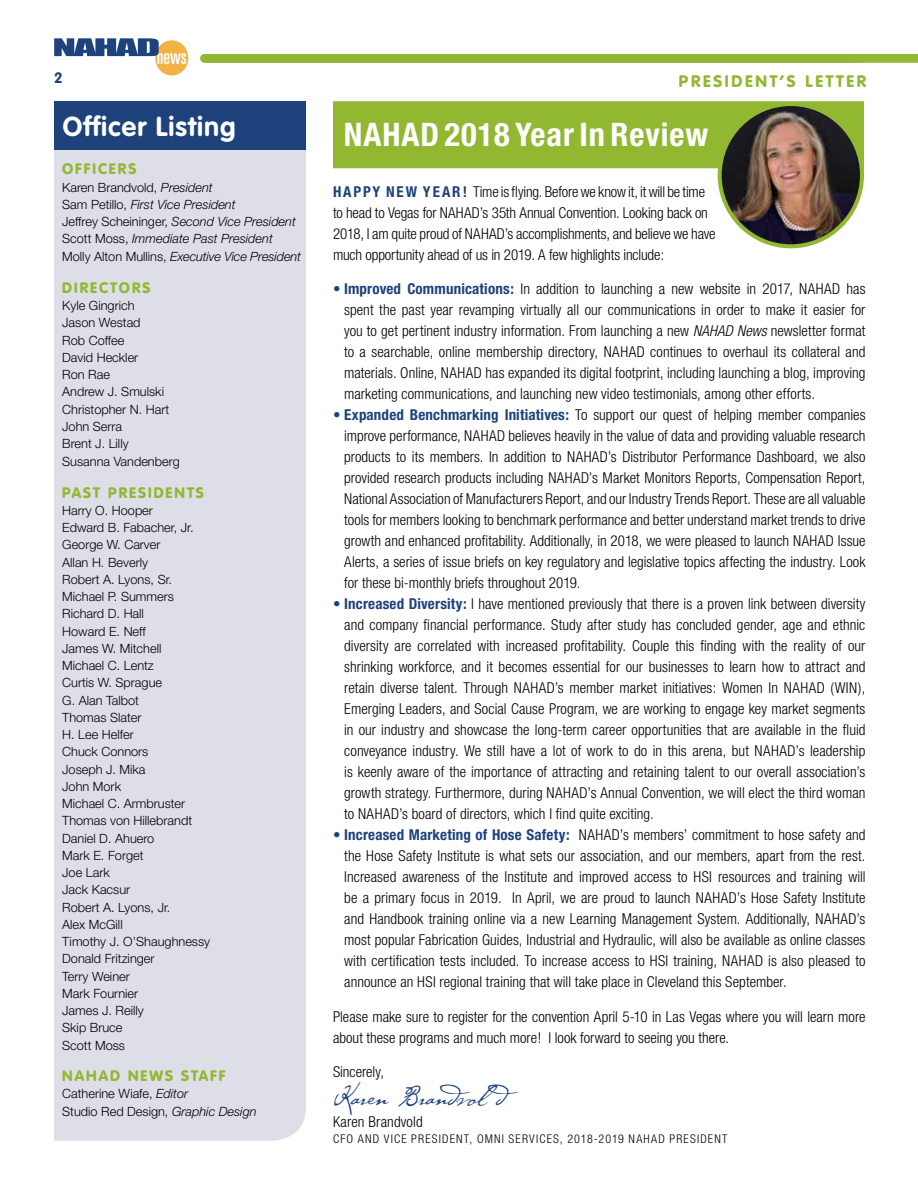
<style>
.page{position:relative;width:918px;height:1188px;background:#fff}
.page>*{position:absolute;margin:0;border:0;box-sizing:border-box;transform-origin:0 0}
.t1{font:700 condensed 32.4px "Helvetica Neue";letter-spacing:.03em;color:#fff}
.t2{font:28.5px "Cezanne";letter-spacing:-.005em;color:#1e427c}
.t3{font:700 27px "VAG Rounded";letter-spacing:.04em;color:#fff}
.t4{font:ultra-condensed 21.3px "Univers";color:#fff;scale:.94 1}
.t5{font:900 16.5px "VAG Rounded";letter-spacing:.16em;color:#92b832}
.t6{font:300 condensed 15px/21px "Helvetica Neue";color:#000;text-align:justify}
.t7{font:900 15px "VAG Rounded";letter-spacing:.13em;color:#92b832}
.t8{font:700 15px "VAG Rounded";color:#1e427c}
.t9{font:300 12.75px/17.2px "Helvetica Neue";color:#000}
.t10{font:italic 300 12.75px/17.4px "Helvetica Neue";color:#000}
.t11{font:300 condensed 12px "Helvetica Neue";letter-spacing:.1em;color:#000}
.s1{font-style:normal}
.s2{font-style:italic}
.s3{font-weight:700;color:#1e427c}
</style>
<div class="page">
<div style="left:204px;top:54px;width:714px;height:9px;background:#92b832"></div>
<div style="left:155px;top:40px;width:33px;height:35px;background:#f1b345;border-radius:50%"></div>
<svg style="left:54px;top:38px;width:105px;height:18px;background:#466392"></svg>
<div style="left:54px;top:150px;width:252px;height:991px;background:#dedee8"></div>
<div style="left:54px;top:101px;width:252px;height:49px;background:#1e427c"></div>
<svg style="left:333px;top:101px;width:531px;height:75px;background:#9dbf47"></svg>
<img style="left:720px;top:104px;width:142px;height:142px">
<div style="left:718px;top:102px;width:146px;height:146px;border:4px solid #92b832;border-radius:50%"></div>
<p class="t8" style="left:54px;top:69px;width:10px">2</p>
<h3 class="t4" style="left:157px;top:44px;width:33px">news</h3>
<h3 class="t3" style="left:63px;top:111px;width:174px">Officer Listing</h3>
<p class="t7" style="left:62px;top:160px;width:76px">OFFICERS</p>
<p class="t10" style="left:62px;top:178px;width:240px"><span class="s1">Karen Brandvold,</span> President<br><span class="s1">Sam Petillo,</span> First Vice President<br><span class="s1">Jeffrey Scheininger,</span> Second Vice President <span class="s1">Scott Moss,</span> Immediate Past President <span class="s1">Molly Alton Mullins,</span> Executive Vice President</p>
<p class="t7" style="left:62px;top:278px;width:90px">DIRECTORS</p>
<p class="t9" style="left:62px;top:297px;width:119px">Kyle Gingrich<br>Jason Westad<br>Rob Coffee<br>David Heckler<br>Ron Rae<br>Andrew J. Smulski<br>Christopher N. Hart<br>John Serra<br>Brent J. Lilly<br>Susanna Vandenberg</p>
<p class="t7" style="left:62px;top:483px;width:143px">PAST PRESIDENTS</p>
<p class="t9" style="left:62px;top:501px;width:149px">Harry O. Hooper<br>Edward B. Fabacher, Jr.<br>George W. Carver<br>Allan H. Beverly<br>Robert A. Lyons, Sr.<br>Michael P. Summers<br>Richard D. Hall<br>Howard E. Neff<br>James W. Mitchell<br>Michael C. Lentz<br>Curtis W. Sprague<br>G. Alan Talbot<br>Thomas Slater<br>H. Lee Helfer<br>Chuck Connors<br>Joseph J. Mika<br>John Mork<br>Michael C. Armbruster<br>Thomas von Hillebrandt<br>Daniel D. Ahuero<br>Mark E. Forget<br>Joe Lark<br>Jack Kacsur<br>Robert A. Lyons, Jr.<br>Alex McGill<br>Timothy J. O’Shaughnessy<br>Donald Fritzinger<br>Terry Weiner<br>Mark Fournier<br>James J. Reilly<br>Skip Bruce<br>Scott Moss</p>
<p class="t7" style="left:62px;top:1067px;width:165px">NAHAD NEWS STAFF</p>
<p class="t9" style="left:62px;top:1084px;width:196px;line-height:18px">Catherine Wiafe, <span class="s2">Editor<br></span>Studio Red Design, <span class="s2">Graphic Design</span></p>
<p class="t5" style="left:679px;top:71px;width:189px">PRESIDENT’S LETTER</p>
<h1 class="t1" style="left:344px;top:115px;width:366px">NAHAD 2018 Year In Review</h1>
<p class="t6" style="left:333px;top:181px;width:384px;text-align:left"><span class="s3">HAPPY NEW YEAR!</span> Time is flying. Before we know it, it will be time to head to Vegas for NAHAD’s 35th Annual Convention. Looking back on 2018, I am quite proud of NAHAD’s accomplishments, and believe we have much opportunity ahead of us in 2019. A few highlights include:</p>
<p class="t6" style="left:344px;top:278px;width:523px;text-indent:-11px"><span class="s3">• Improved Communications:</span> In addition to launching a new website in 2017, NAHAD has spent the past year revamping virtually all our communications in order to make it easier for you to get pertinent industry information. From launching a new <span class="s2">NAHAD News</span> newsletter format to a searchable, online membership directory, NAHAD continues to overhaul its collateral and materials. Online, NAHAD has expanded its digital footprint, including launching a blog, improving marketing communications, and launching new video testimonials, among other efforts.</p>
<p class="t6" style="left:344px;top:404px;width:523px;text-indent:-11px"><span class="s3">• Expanded Benchmarking Initiatives:</span> To support our quest of helping member companies improve performance, NAHAD believes heavily in the value of data and providing valuable research products to its members. In addition to NAHAD’s Distributor Performance Dashboard, we also provided research products including NAHAD’s Market Monitors Reports, Compensation Report, National Association of Manufacturers Report, and our Industry Trends Report. These are all valuable tools for members looking to benchmark performance and better understand market trends to drive growth and enhanced profitability. Additionally, in 2018, we were pleased to launch NAHAD Issue Alerts, a series of issue briefs on key regulatory and legislative topics affecting the industry. Look for these bi-monthly briefs throughout 2019.</p>
<p class="t6" style="left:344px;top:593px;width:523px;text-indent:-11px"><span class="s3">• Increased Diversity:</span> I have mentioned previously that there is a proven link between diversity and company financial performance. Study after study has concluded gender, age and ethnic diversity are correlated with increased profitability. Couple this finding with the reality of our shrinking workforce, and it becomes essential for our businesses to learn how to attract and retain diverse talent. Through NAHAD’s member market initiatives: Women In NAHAD (WIN), Emerging Leaders, and Social Cause Program, we are working to engage key market segments in our industry and showcase the long-term career opportunities that are available in the fluid conveyance industry. We still have a lot of work to do in this arena, but NAHAD’s leadership is keenly aware of the importance of attracting and retaining talent to our overall association’s growth strategy. Furthermore, during NAHAD’s Annual Convention, we will elect the third woman to NAHAD’s board of directors, which I find quite exciting.</p>
<p class="t6" style="left:344px;top:824px;width:523px;text-indent:-11px"><span class="s3">• Increased Marketing of Hose Safety:</span> NAHAD’s members’ commitment to hose safety and the Hose Safety Institute is what sets our association, and our members, apart from the rest.<br>Increased awareness of the Institute and improved access to HSI resources and training will be a primary focus in 2019. In April, we are proud to launch NAHAD’s Hose Safety Institute and Handbook training online via a new Learning Management System. Additionally, NAHAD’s most popular Fabrication Guides, Industrial and Hydraulic, will also be available as online classes with certification tests included. To increase access to HSI training, NAHAD is also pleased to announce an HSI regional training that will take place in Cleveland this September.</p>
<p class="t6" style="left:333px;top:1006px;width:534px">Please make sure to register for the convention April 5-10 in Las Vegas where you will learn more about these programs and much more! I look forward to seeing you there.</p>
<p class="t6" style="left:333px;top:1061px;width:52px">Sincerely,</p>
<h2 class="t2" style="left:333px;top:1078px;width:194px">Karen Brandvol d</h2>
<p class="t6" style="left:333px;top:1111px;width:91px">Karen Brandvold</p>
<p class="t11" style="left:333px;top:1132px;width:396px">CFO AND VICE PRESIDENT, OMNI SERVICES, 2018-2019 NAHAD PRESIDENT</p>
</div>
